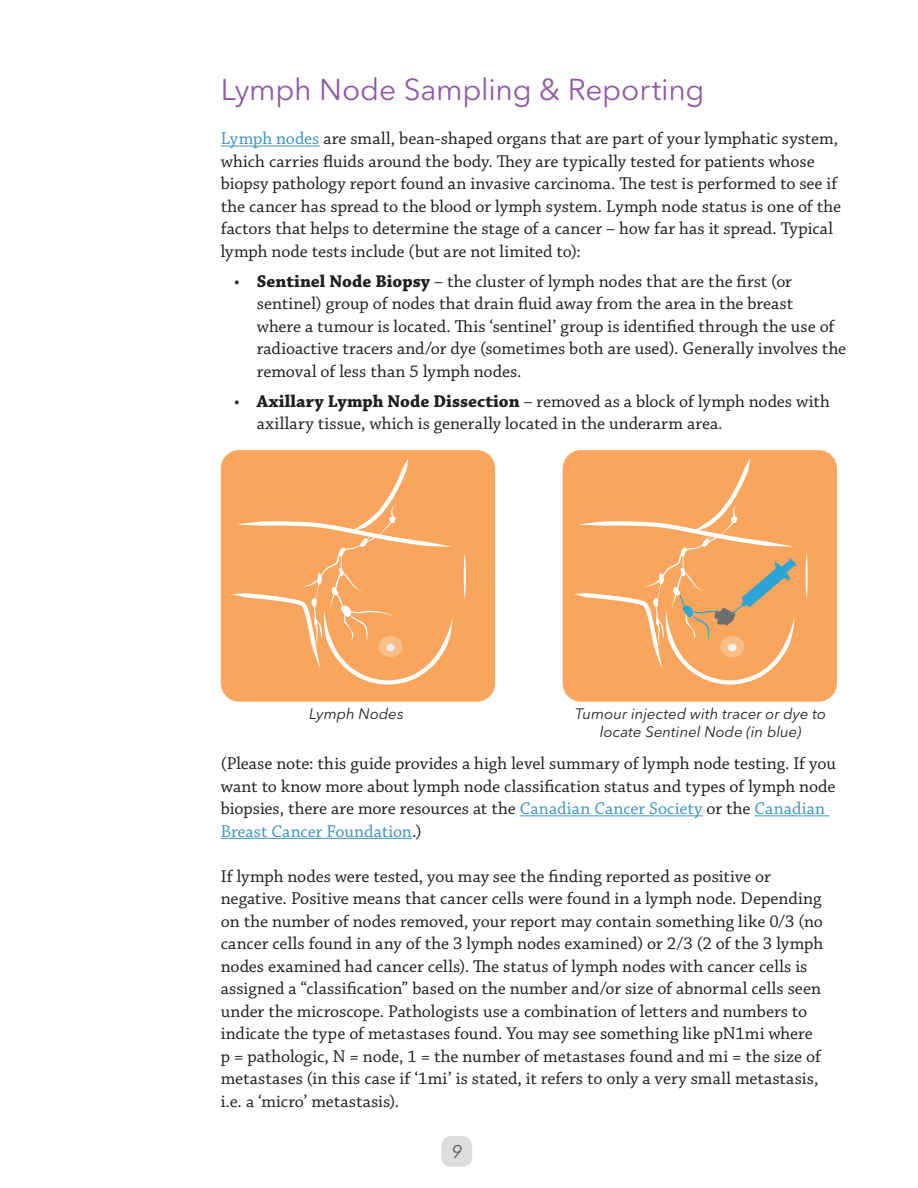
<style>
.page{position:relative;width:918px;height:1188px;background:#fff}
.page>*{position:absolute;margin:0;border:0;box-sizing:border-box;transform-origin:0 0}
.Heading_2{font:30px "Avenir Next Rounded Pro";letter-spacing:-.01em;color:#905aa6}
.indent_for_bullets{font:18px/22.5px "Chaparral Pro";color:#231f20}
.t1{font:italic 18px "Avenir Next Rounded Pro";color:#57585a}
.t2{font:italic 15px/18px "Avenir Next Rounded Pro";letter-spacing:.005em;color:#231f20;text-align:center}
.s1{color:#3d95c2}
.s2{font-weight:700}
</style>
<div class="page">
<div style="left:441px;top:1136px;width:31px;height:31px;background:#dcdddf;border-radius:10px"></div>
<hr style="left:221px;top:146px;width:99px;height:1px;background:#3d95c2">
<hr style="left:520px;top:815px;width:183px;height:1px;background:#3d95c2">
<hr style="left:755px;top:815px;width:74px;height:1px;background:#3d95c2">
<hr style="left:221px;top:838px;width:191px;height:1px;background:#3d95c2">
<div style="left:221px;top:450px;width:274px;height:252px;background:#f9a55d;border-radius:18px"></div>
<svg style="left:464px;top:553px;width:2px;height:46px"></svg>
<svg style="left:232px;top:459px;width:221px;height:226px"></svg>
<div style="left:563px;top:450px;width:274px;height:252px;background:#f9a55d;border-radius:18px"></div>
<svg style="left:806px;top:553px;width:2px;height:46px"></svg>
<svg style="left:574px;top:459px;width:223px;height:226px"></svg>
<p class="Heading_2" style="left:221px;top:72px;width:485px">Lymph Node Sampling &amp; Reporting</p>
<p class="indent_for_bullets" style="left:221px;top:128px;width:622px"><span class="s1">Lymph nodes</span> are small, bean-shaped organs that are part of your lymphatic system, which carries fluids around the body. They are typically tested for patients whose biopsy pathology report found an invasive carcinoma. The test is performed to see if the cancer has spread to the blood or lymph system. Lymph node status is one of the factors that helps to determine the stage of a cancer – how far has it spread. Typical lymph node tests include (but are not limited to):</p>
<p class="indent_for_bullets" style="left:257px;top:271px;width:591px;text-indent:-22px">• <span class="s2">Sentinel Node Biopsy</span> – the cluster of lymph nodes that are the first (or sentinel) group of nodes that drain fluid away from the area in the breast<br>where a tumour is located. This ‘sentinel’ group is identified through the use of radioactive tracers and/or dye (sometimes both are used). Generally involves the removal of less than 5 lymph nodes.</p>
<p class="indent_for_bullets" style="left:257px;top:391px;width:575px;text-indent:-22px">• <span class="s2">Axillary Lymph Node Dissection</span> – removed as a block of lymph nodes with axillary tissue, which is generally located in the underarm area.</p>
<p class="t2" style="left:309px;top:705px;width:96px">Lymph Nodes</p>
<p class="t2" style="left:575px;top:705px;width:252px">Tumour injected with tracer or dye to locate Sentinel Node (in blue)</p>
<p class="indent_for_bullets" style="left:221px;top:753px;width:617px">(Please note: this guide provides a high level summary of lymph node testing. If you want to know more about lymph node classification status and types of lymph node biopsies, there are more resources at the <span class="s1">Canadian Cancer Society</span> or the <span class="s1">Canadian Breast Cancer Foundation</span>.)</p>
<p class="indent_for_bullets" style="left:221px;top:865px;width:604px">If lymph nodes were tested, you may see the finding reported as positive or negative. Positive means that cancer cells were found in a lymph node. Depending on the number of nodes removed, your report may contain something like 0/3 (no cancer cells found in any of the 3 lymph nodes examined) or 2/3 (2 of the 3 lymph nodes examined had cancer cells). The status of lymph nodes with cancer cells is assigned a “classification” based on the number and/or size of abnormal cells seen under the microscope. Pathologists use a combination of letters and numbers to indicate the type of metastases found. You may see something like pN1mi where p = pathologic, N = node, 1 = the number of metastases found and mi = the size of metastases (in this case if ‘1mi’ is stated, it refers to only a very small metastasis, i.e. a ‘micro’ metastasis).</p>
<p class="t1" style="left:452px;top:1141px;width:12px">9</p>
</div>
